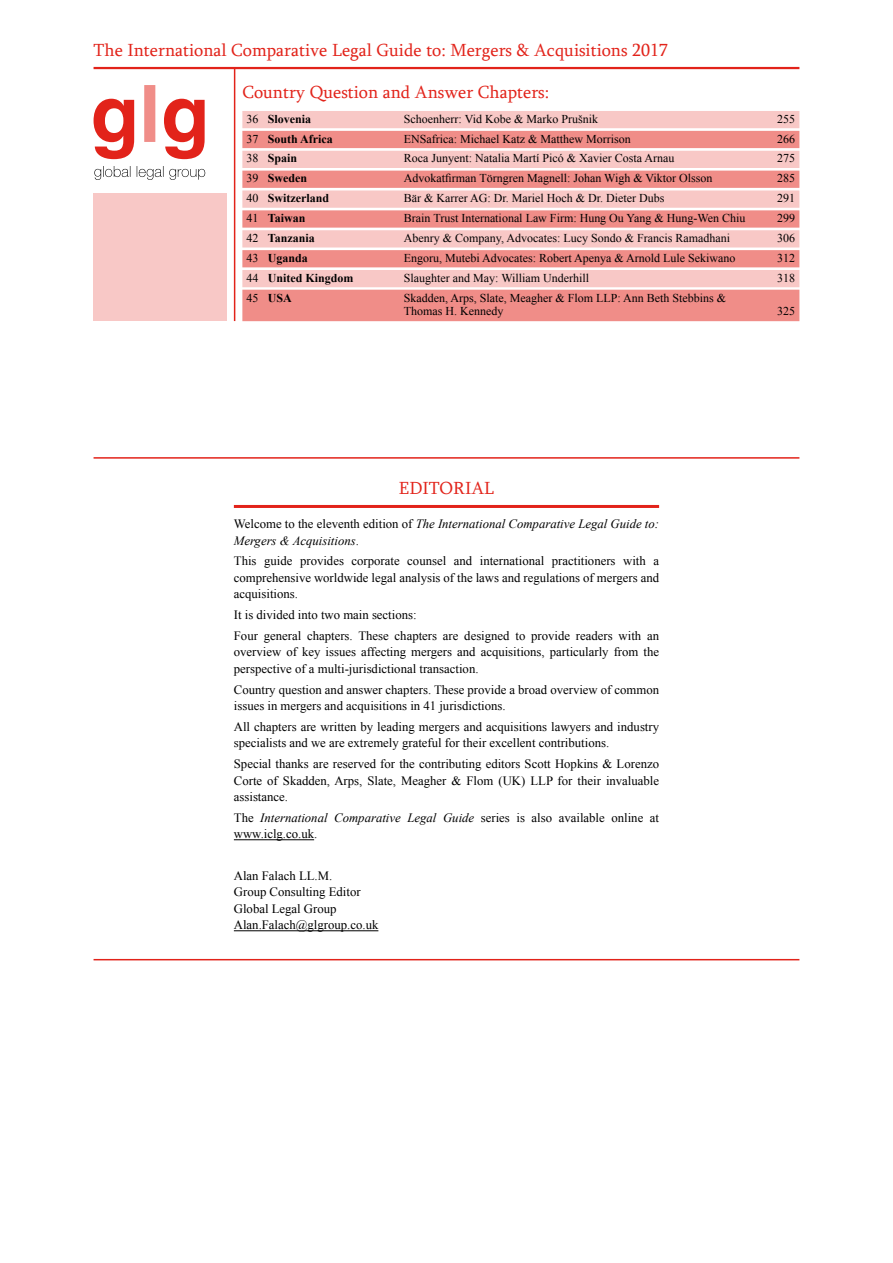
<style>
.page{position:relative;width:893px;height:1263px;background:#fff}
.page>*{position:absolute;margin:0;border:0;box-sizing:border-box;transform-origin:0 0}
.t1{font:18px "Sylfaen";color:#e2231a}
.t2{font:12.75px/16.5px "Times New Roman";color:#000}
.t3{font:italic 12.75px/16.5px "Times New Roman";color:#000}
.t4{font:12px/13.5px "Times New Roman";color:#000}
.t5{font:700 12px "Times New Roman";color:#000}
.s1{font-weight:400}
.s2{font-style:normal}
.s3{font-style:italic}
</style>
<div class="page">
<hr style="left:94px;top:67px;width:705px;height:2px;background:#e2231a">
<hr style="left:234px;top:68px;width:1px;height:253px;background:#e2231a">
<hr style="left:94px;top:457px;width:705px;height:2px;background:#e2231a">
<hr style="left:234px;top:505px;width:425px;height:3px;background:#e2231a">
<hr style="left:94px;top:959px;width:705px;height:1px;background:#e2231a">
<hr style="left:234px;top:839px;width:80px;height:1px;background:#000">
<hr style="left:234px;top:930px;width:144px;height:1px;background:#000">
<div style="left:94px;top:194px;width:133px;height:127px;background:#f8c8c6"></div>
<div style="left:242px;top:111px;width:557px;height:17px;background:#f8c8c6"></div>
<div style="left:242px;top:131px;width:557px;height:17px;background:#f08d88"></div>
<div style="left:242px;top:151px;width:557px;height:17px;background:#f8c8c6"></div>
<div style="left:242px;top:171px;width:557px;height:17px;background:#f08d88"></div>
<div style="left:242px;top:190px;width:557px;height:18px;background:#f8c8c6"></div>
<div style="left:242px;top:210px;width:557px;height:18px;background:#f08d88"></div>
<div style="left:242px;top:230px;width:557px;height:17px;background:#f8c8c6"></div>
<div style="left:242px;top:250px;width:557px;height:17px;background:#f08d88"></div>
<div style="left:242px;top:270px;width:557px;height:17px;background:#f8c8c6"></div>
<div style="left:242px;top:290px;width:557px;height:31px;background:#f08d88"></div>
<svg style="left:94px;top:166px;width:111px;height:14px"></svg>
<svg style="left:164px;top:99px;width:41px;height:60px"></svg>
<svg style="left:144px;top:85px;width:11px;height:57px"></svg>
<svg style="left:94px;top:99px;width:40px;height:60px"></svg>
<h1 class="t1" style="left:94px;top:38px;width:576px">The International Comparative Legal Guide to: Mergers &amp; Acquisitions 2017</h1>
<h1 class="t1" style="left:242px;top:80px;width:308px">Country Question and Answer Chapters:</h1>
<p class="t5" style="left:247px;top:110px;width:66px"><span class="s1">36</span> Slovenia</p>
<p class="t4" style="left:404px;top:112px;width:196px">Schoenherr: Vid Kobe &amp; Marko Prušnik</p>
<p class="t4" style="left:777px;top:112px;width:19px">255</p>
<p class="t5" style="left:247px;top:130px;width:88px"><span class="s1">37</span> South Africa</p>
<p class="t4" style="left:404px;top:131px;width:228px">ENSafrica: Michael Katz &amp; Matthew Morrison</p>
<p class="t4" style="left:777px;top:131px;width:19px">266</p>
<p class="t5" style="left:247px;top:150px;width:52px"><span class="s1">38</span> Spain</p>
<p class="t4" style="left:404px;top:151px;width:272px">Roca Junyent: Natalia Martí Picó &amp; Xavier Costa Arnau</p>
<p class="t4" style="left:777px;top:151px;width:19px">275</p>
<p class="t5" style="left:247px;top:170px;width:62px"><span class="s1">39</span> Sweden</p>
<p class="t4" style="left:404px;top:171px;width:310px">Advokatfirman Törngren Magnell: Johan Wigh &amp; Viktor Olsson</p>
<p class="t4" style="left:777px;top:171px;width:19px">285</p>
<p class="t5" style="left:247px;top:190px;width:84px"><span class="s1">40</span> Switzerland</p>
<p class="t4" style="left:404px;top:191px;width:262px">Bär &amp; Karrer AG: Dr. Mariel Hoch &amp; Dr. Dieter Dubs</p>
<p class="t4" style="left:777px;top:191px;width:19px">291</p>
<p class="t5" style="left:247px;top:209px;width:60px"><span class="s1">41</span> Taiwan</p>
<p class="t4" style="left:404px;top:211px;width:343px">Brain Trust International Law Firm: Hung Ou Yang &amp; Hung-Wen Chiu</p>
<p class="t4" style="left:777px;top:211px;width:19px">299</p>
<p class="t5" style="left:247px;top:229px;width:70px"><span class="s1">42</span> Tanzania</p>
<p class="t4" style="left:404px;top:231px;width:328px">Abenry &amp; Company, Advocates: Lucy Sondo &amp; Francis Ramadhani</p>
<p class="t4" style="left:777px;top:231px;width:19px">306</p>
<p class="t5" style="left:247px;top:249px;width:63px"><span class="s1">43</span> Uganda</p>
<p class="t4" style="left:404px;top:251px;width:333px">Engoru, Mutebi Advocates: Robert Apenya &amp; Arnold Lule Sekiwano</p>
<p class="t4" style="left:777px;top:251px;width:19px">312</p>
<p class="t5" style="left:247px;top:269px;width:108px"><span class="s1">44</span> United Kingdom</p>
<p class="t4" style="left:404px;top:271px;width:187px">Slaughter and May: William Underhill</p>
<p class="t4" style="left:777px;top:271px;width:19px">318</p>
<p class="t5" style="left:247px;top:289px;width:47px"><span class="s1">45</span> USA</p>
<p class="t4" style="left:404px;top:290px;width:324px">Skadden, Arps, Slate, Meagher &amp; Flom LLP: Ann Beth Stebbins &amp;<br>Thomas H. Kennedy</p>
<p class="t4" style="left:777px;top:304px;width:19px">325</p>
<h1 class="t1" style="left:399px;top:476px;width:97px">EDITORIAL</h1>
<p class="t3" style="left:234px;top:515px;width:427px"><span class="s2">Welcome to the eleventh edition of</span> The International Comparative Legal Guide to:<br>Mergers &amp; Acquisitions<span class="s2">.</span></p>
<p class="t2" style="left:234px;top:552px;width:427px;text-align:justify">This guide provides corporate counsel and international practitioners with a comprehensive worldwide legal analysis of the laws and regulations of mergers and acquisitions.</p>
<p class="t2" style="left:234px;top:604px;width:427px;line-height:20.7px">It is divided into two main sections:<br>Four general chapters. These chapters are designed to provide readers with an</p>
<p class="t2" style="left:234px;top:643px;width:427px">overview of key issues affecting mergers and acquisitions, particularly from the perspective of a multi-jurisdictional transaction.</p>
<p class="t2" style="left:234px;top:681px;width:427px">Country question and answer chapters. These provide a broad overview of common issues in mergers and acquisitions in 41 jurisdictions.</p>
<p class="t2" style="left:234px;top:718px;width:427px">All chapters are written by leading mergers and acquisitions lawyers and industry specialists and we are extremely grateful for their excellent contributions.</p>
<p class="t2" style="left:234px;top:755px;width:427px;text-align:justify">Special thanks are reserved for the contributing editors Scott Hopkins &amp; Lorenzo Corte of Skadden, Arps, Slate, Meagher &amp; Flom (UK) LLP for their invaluable assistance.</p>
<p class="t2" style="left:234px;top:809px;width:427px">The <span class="s3">International Comparative Legal Guide</span> series is also available online at www.iclg.co.uk.</p>
<p class="t2" style="left:234px;top:867px;width:146px">Alan Falach LL.M.<br>Group Consulting Editor<br>Global Legal Group<br>Alan.Falach@glgroup.co.uk</p>
</div>
